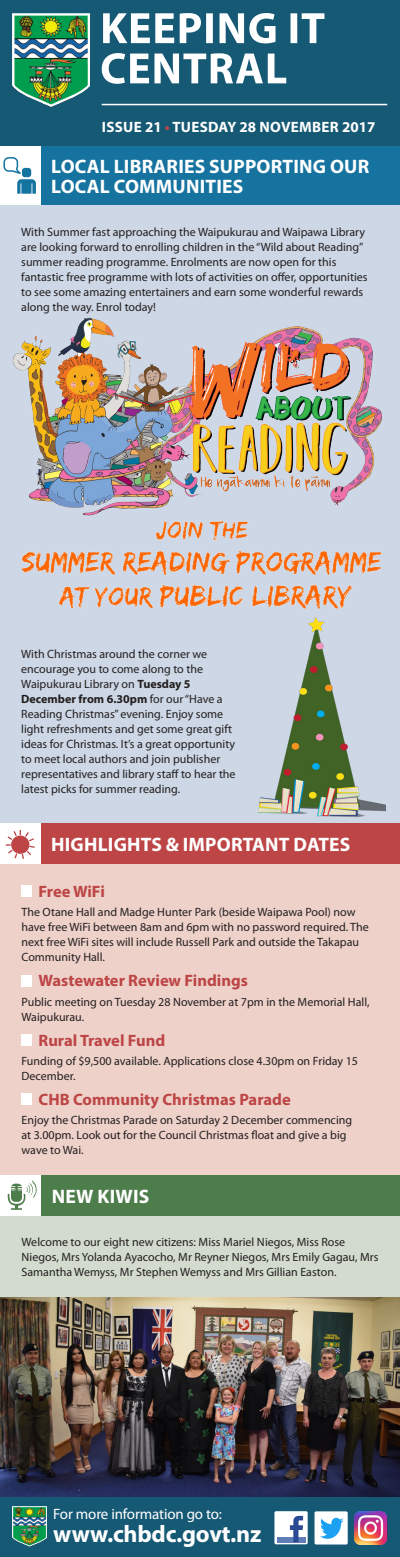
<style>
.page{position:relative;width:400px;height:1557px;background:#fff}
.page>*{position:absolute;margin:0;border:0;box-sizing:border-box;transform-origin:0 0}
.t1{font:700 24px "Myriad Pro";letter-spacing:-.01em;color:#fff}
.t2{font:700 19.5px/19.5px "Myriad Pro";letter-spacing:.01em;color:#fff}
.Body{font:700 16.5px "Myriad Pro";color:#bd4546}
.Body-2{font:700 15px "Myriad Pro";letter-spacing:.02em;color:#fff}
.t3{font:15px "Myriad Pro";letter-spacing:-.01em;color:#fff}
.Body-3{font:12px/15px "Myriad Pro";color:#231f20}
.s1{color:#bd4546}
.s2{font-weight:700}
</style>
<div class="page">
<div style="left:0;top:1495px;width:400px;height:61px;background:#165974"></div>
<div style="left:0;top:0;width:400px;height:146px;background:#165974"></div>
<img style="left:13px;top:1506px;width:33px;height:40px">
<svg style="left:102px;top:53px;width:184px;height:31px"></svg>
<svg style="left:103px;top:13px;width:221px;height:30px"></svg>
<img style="left:12px;top:13px;width:78px;height:94px">
<hr style="left:102px;top:104px;width:285px;height:1px;background:#fff">
<svg style="left:274px;top:1510px;width:33px;height:34px"></svg>
<div style="left:277px;top:1536px;width:28px;height:5px;background:#617db8"></div>
<svg style="left:290px;top:1515px;width:13px;height:26px"></svg>
<div style="left:314px;top:1511px;width:33px;height:33px;background:#fff;border-radius:2px"></div>
<svg style="left:320px;top:1517px;width:23px;height:21px"></svg>
<img style="left:354px;top:1511px;width:33px;height:33px">
<div style="left:0;top:146px;width:400px;height:60px;background:#16739f"></div>
<div style="left:0;top:146px;width:40px;height:60px;background:#fff"></div>
<div style="left:0;top:206px;width:400px;height:617px;background:#cdd7e5"></div>
<svg style="left:3px;top:157px;width:33px;height:37px"></svg>
<div style="left:0;top:863px;width:400px;height:312px;background:#eed1c9"></div>
<div style="left:22px;top:885px;width:10px;height:12px;background:#fff"></div>
<div style="left:22px;top:974px;width:10px;height:12px;background:#fff"></div>
<div style="left:22px;top:1034px;width:10px;height:11px;background:#fff"></div>
<div style="left:22px;top:1093px;width:10px;height:11px;background:#fff"></div>
<div style="left:0;top:823px;width:399px;height:40px;background:#bd4546"></div>
<div style="left:0;top:823px;width:40px;height:40px;background:#fff"></div>
<svg style="left:6px;top:830px;width:29px;height:28px"></svg>
<div style="left:0;top:1215px;width:400px;height:81px;background:#d3dbce"></div>
<div style="left:1px;top:1175px;width:399px;height:40px;background:#4e7d4c"></div>
<div style="left:1px;top:1175px;width:40px;height:40px;background:#fff"></div>
<svg style="left:7px;top:1180px;width:30px;height:29px"></svg>
<img style="left:1px;top:1296px;width:399px;height:199px">
<img style="left:200px;top:326px;width:182px;height:180px">
<img style="left:21px;top:521px;width:361px;height:88px">
<img style="left:12px;top:317px;width:188px;height:199px">
<img style="left:258px;top:617px;width:127px;height:200px">
<p class="Body-2" style="left:102px;top:117px;width:275px">ISSUE 21 <span class="s1">•</span> TUESDAY 28 NOVEMBER 2017</p>
<p class="t2" style="left:51px;top:156px;width:319px">LOCAL LIBRARIES SUPPORTING OUR<br>LOCAL COMMUNITIES</p>
<p class="Body-3" style="left:21px;top:224px;width:348px">With Summer fast approaching the Waipukurau and Waipawa Library are looking forward to enrolling children in the “Wild about Reading” summer reading programme. Enrolments are now open for this fantastic free programme with lots of activities on offer, opportunities to see some amazing entertainers and earn some wonderful rewards along the way. Enrol today!</p>
<p class="Body-3" style="left:21px;top:646px;width:216px">With Christmas around the corner we encourage you to come along to the Waipukurau Library on <span class="s2">Tuesday 5<br>December from 6.30pm</span> for our “Have a Reading Christmas” evening. Enjoy some light refreshments and get some great gift ideas for Christmas. It’s a great opportunity to meet local authors and join publisher representatives and library staff to hear the latest picks for summer reading.</p>
<p class="t2" style="left:51px;top:833px;width:300px">HIGHLIGHTS &amp; IMPORTANT DATES</p>
<p class="Body" style="left:39px;top:880px;width:68px">Free WiFi</p>
<p class="Body-3" style="left:22px;top:904px;width:348px">The Otane Hall and Madge Hunter Park (beside Waipawa Pool) now have free WiFi between 8am and 6pm with no password required. The next free WiFi sites will include Russell Park and outside the Takapau Community Hall.</p>
<p class="Body" style="left:39px;top:969px;width:211px">Wastewater Review Findings</p>
<p class="Body-3" style="left:22px;top:993px;width:349px">Public meeting on Tuesday 28 November at 7pm in the Memorial Hall,<br>Waipukurau.</p>
<p class="Body" style="left:39px;top:1029px;width:128px">Rural Travel Fund</p>
<p class="Body-3" style="left:22px;top:1053px;width:338px">Funding of $9,500 available. Applications close 4.30pm on Friday 15<br>December.</p>
<p class="Body" style="left:39px;top:1088px;width:253px">CHB Community Christmas Parade</p>
<p class="Body-3" style="left:22px;top:1112px;width:332px">Enjoy the Christmas Parade on Saturday 2 December commencing at 3.00pm. Look out for the Council Christmas float and give a big wave to Wai.</p>
<p class="t2" style="left:52px;top:1185px;width:99px">NEW KIWIS</p>
<p class="Body-3" style="left:22px;top:1233px;width:358px">Welcome to our eight new citizens: Miss Mariel Niegos, Miss Rose<br>Niegos, Mrs Yolanda Ayacocho, Mr Reyner Niegos, Mrs Emily Gagau, Mrs<br>Samantha Wemyss, Mr Stephen Wemyss and Mrs Gillian Easton.</p>
<p class="t3" style="left:53px;top:1504px;width:170px">For more information go to:</p>
<p class="t1" style="left:53px;top:1517px;width:209px">www.chbdc.govt.nz</p>
</div>
